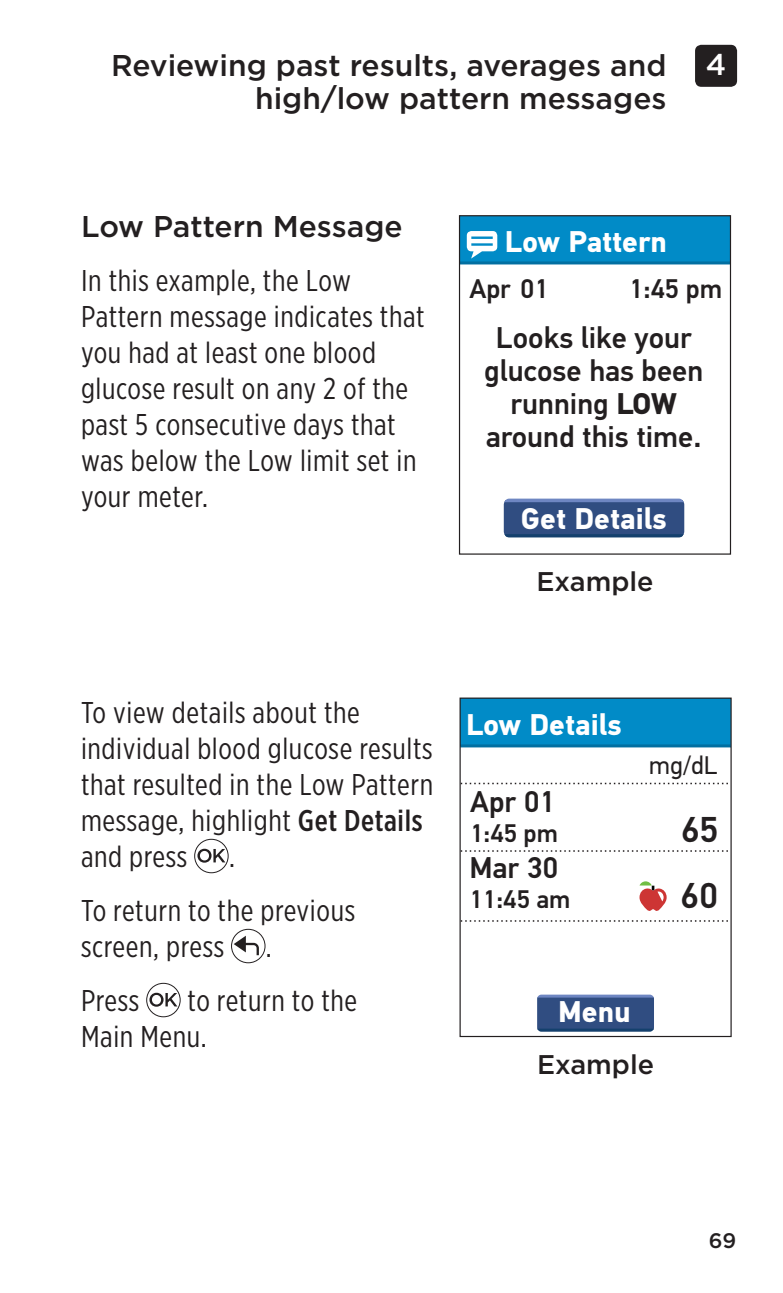
<style>
.page{position:relative;width:783px;height:1293px;background:#fff}
.page>*{position:absolute;margin:0;border:0;box-sizing:border-box;transform-origin:0 0}
.t1{font:500 36px "PF Din Text Pro";color:#231f20}
.t2{font:30px/36px "Gotham X Narrow";letter-spacing:.02em;color:#231f20}
.t3{font:500 30px/33px "Gotham";color:#231f20;text-align:right}
.t4{font:500 30px/33px "PF Din Text Pro";color:#231f20;text-align:center}
.t5{font:700 30px "PF Din Text Pro";color:#fff}
.t6{font:500 30px "Gotham";color:#fff}
.t7{font:500 27px "Gotham";color:#231f20}
.t8{font:500 27px "PF Din Text Pro";color:#231f20}
.t9{font:500 25.5px "PF Din Text Pro";color:#231f20}
.t10{font:25.5px "PF Din Text Pro";color:#231f20}
.t11{font:500 21px "Gotham";color:#231f20}
.s1{font-weight:700}
.s2{font-weight:500}
</style>
<div class="page">
<div style="left:695px;top:45px;width:42px;height:42px;background:#231f20;border-radius:6px"></div>
<div style="left:194px;top:839px;width:34px;height:34px;border:1px solid #231f20;border-radius:50%"></div>
<svg style="left:197px;top:848px;width:28px;height:14px"></svg>
<div style="left:231px;top:929px;width:34px;height:34px;border:1px solid #231f20;border-radius:50%"></div>
<svg style="left:234px;top:935px;width:26px;height:22px"></svg>
<div style="left:146px;top:983px;width:34px;height:34px;border:1px solid #231f20;border-radius:50%"></div>
<svg style="left:149px;top:992px;width:28px;height:14px"></svg>
<div style="left:459px;top:216px;width:270px;height:47px;background:#018bc7"></div>
<hr style="left:459px;top:261px;width:270px;height:3px;background:#026fa1">
<div style="left:503px;top:502px;width:181px;height:32px;background:#304d81"></div>
<svg style="left:504px;top:498px;width:180px;height:4px"></svg>
<hr style="left:503px;top:534px;width:181px;height:3px;background:#14406d">
<svg style="left:466px;top:231px;width:31px;height:28px"></svg>
<div style="left:459px;top:215px;width:272px;height:340px;border:1px solid #231f20"></div>
<div style="left:460px;top:698px;width:270px;height:47px;background:#018bc7"></div>
<hr style="left:460px;top:744px;width:270px;height:3px;background:#026fa1">
<svg style="left:461px;top:850px;width:267px;height:2px"></svg>
<svg style="left:461px;top:920px;width:267px;height:1px"></svg>
<svg style="left:461px;top:783px;width:267px;height:1px"></svg>
<div style="left:537px;top:997px;width:116px;height:31px;background:#304d81"></div>
<hr style="left:537px;top:994px;width:116px;height:3px;background:#6e86c2">
<hr style="left:537px;top:1028px;width:116px;height:3px;background:#14406d">
<svg style="left:639px;top:881px;width:27px;height:30px"></svg>
<div style="left:459px;top:697px;width:272px;height:340px;border:1px solid #231f20"></div>
<p class="t3" style="left:111px;top:48px;width:557px">Reviewing past results, averages and high/low pattern messages</p>
<p class="t6" style="left:705px;top:45px;width:22px">4</p>
<p class="t3" style="left:81px;top:209px;width:323px">Low Pattern Message</p>
<p class="t2" style="left:81px;top:262px;width:345px">In this example, the Low<br>Pattern message indicates that you had at least one blood glucose result on any 2 of the past 5 consecutive days that was below the Low limit set in your meter.</p>
<p class="t5" style="left:505px;top:223px;width:164px">Low Pattern</p>
<p class="t8" style="left:469px;top:273px;width:81px">Apr 01</p>
<p class="t8" style="left:629px;top:273px;width:95px">1:45 pm</p>
<p class="t4" style="left:484px;top:321px;width:221px">Looks like your glucose has been running <span class="s1">LOW </span>around this time.</p>
<p class="t5" style="left:520px;top:501px;width:147px">Get Details</p>
<p class="t7" style="left:536px;top:564px;width:118px">Example</p>
<p class="t2" style="left:81px;top:694px;width:353px">To view details about the individual blood glucose results that resulted in the Low Pattern message, highlight <span class="s2">Get Details </span>and press</p>
<p class="t2" style="left:81px;top:829px;width:275px;line-height:54px;text-indent:148px">.<br>To return to the previous</p>
<p class="t2" style="left:81px;top:928px;width:145px">screen, press</p>
<p class="t2" style="left:266px;top:928px;width:7px">.</p>
<p class="t2" style="left:81px;top:982px;width:277px;text-indent:106px">to return to the<br>Main Menu.</p>
<p class="t2" style="left:81px;top:982px;width:60px">Press</p>
<p class="t5" style="left:466px;top:706px;width:157px">Low Details</p>
<p class="t10" style="left:649px;top:750px;width:70px">mg/dL</p>
<p class="t4" style="left:470px;top:785px;width:87px">Apr 01</p>
<p class="t9" style="left:470px;top:818px;width:89px">1:45 pm</p>
<p class="t1" style="left:680px;top:808px;width:39px">65</p>
<p class="t4" style="left:469px;top:851px;width:90px">Mar 30</p>
<p class="t9" style="left:469px;top:884px;width:102px">11:45 am</p>
<p class="t1" style="left:680px;top:874px;width:39px">60</p>
<p class="t5" style="left:558px;top:993px;width:74px">Menu</p>
<p class="t7" style="left:537px;top:1046px;width:118px">Example</p>
<p class="t11" style="left:708px;top:1226px;width:29px">69</p>
</div>
